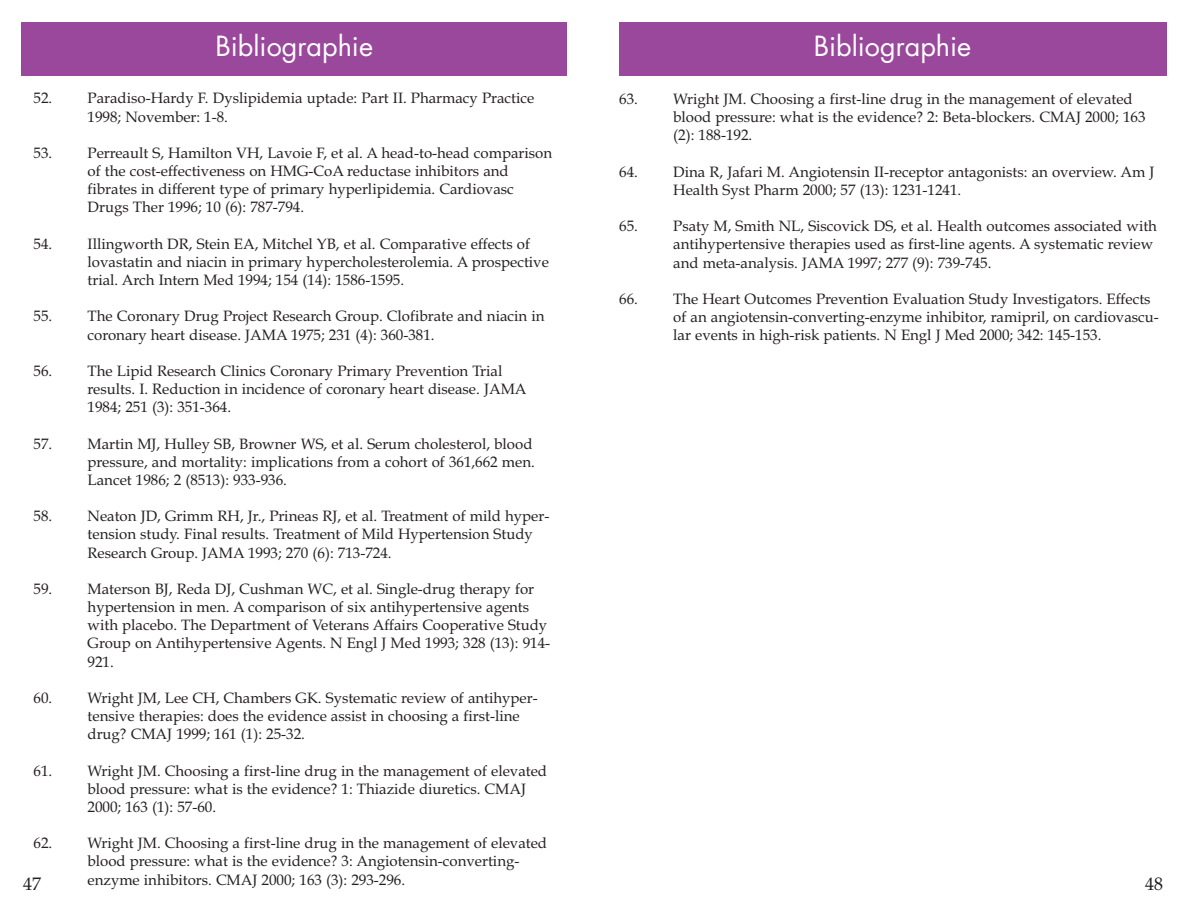
<style>
.page{position:relative;width:1188px;height:918px;background:#fff}
.page>*{position:absolute;margin:0;border:0;box-sizing:border-box;transform-origin:0 0}
.t1{font:27px "Futura";color:#fff}
.t2{font:18px "Book Antiqua";color:#231f20}
.t3{font:15px/18.1px "Book Antiqua";color:#231f20}
</style>
<div class="page">
<div style="left:619px;top:22px;width:547px;height:54px;background:#9a489b"></div>
<div style="left:22px;top:22px;width:545px;height:54px;background:#9a489b"></div>
<h1 class="t1" style="left:216px;top:34px;width:159px">Bibliographie</h1>
<h1 class="t1" style="left:814px;top:34px;width:159px">Bibliographie</h1>
<p class="t3" style="left:88px;top:91px;width:448px;text-indent:-54px">52. Paradiso-Hardy F. Dyslipidemia uptade: Part II. Pharmacy Practice<br>1998; November: 1-8.</p>
<p class="t3" style="left:88px;top:146px;width:466px;text-indent:-54px">53. Perreault S, Hamilton VH, Lavoie F, et al. A head-to-head comparison of the cost-effectiveness on HMG-CoA reductase inhibitors and fibrates in different type of primary hyperlipidemia. Cardiovasc Drugs Ther 1996; 10 (6): 787-794.</p>
<p class="t3" style="left:88px;top:236px;width:463px;text-indent:-54px">54. Illingworth DR, Stein EA, Mitchel YB, et al. Comparative effects of lovastatin and niacin in primary hypercholesterolemia. A prospective trial. Arch Intern Med 1994; 154 (14): 1586-1595.</p>
<p class="t3" style="left:88px;top:309px;width:458px;text-indent:-54px">55. The Coronary Drug Project Research Group. Clofibrate and niacin in coronary heart disease. JAMA 1975; 231 (4): 360-381.</p>
<p class="t3" style="left:88px;top:364px;width:440px;text-indent:-54px">56. The Lipid Research Clinics Coronary Primary Prevention Trial results. I. Reduction in incidence of coronary heart disease. JAMA<br>1984; 251 (3): 351-364.</p>
<p class="t3" style="left:88px;top:436px;width:449px;text-indent:-54px">57. Martin MJ, Hulley SB, Browner WS, et al. Serum cholesterol, blood pressure, and mortality: implications from a cohort of 361,662 men.<br>Lancet 1986; 2 (8513): 933-936.</p>
<p class="t3" style="left:88px;top:509px;width:463px;text-indent:-54px">58. Neaton JD, Grimm RH, Jr., Prineas RJ, et al. Treatment of mild hyper&shy;tension study. Final results. Treatment of Mild Hypertension Study<br>Research Group. JAMA 1993; 270 (6): 713-724.</p>
<p class="t3" style="left:88px;top:582px;width:464px;text-indent:-54px">59. Materson BJ, Reda DJ, Cushman WC, et al. Single-drug therapy for hypertension in men. A comparison of six antihypertensive agents with placebo. The Department of Veterans Affairs Cooperative Study Group on Antihypertensive Agents. N Engl J Med 1993; 328 (13): 914- 921.</p>
<p class="t3" style="left:88px;top:691px;width:452px;text-indent:-54px">60. Wright JM, Lee CH, Chambers GK. Systematic review of antihyper&shy;tensive therapies: does the evidence assist in choosing a first-line drug? CMAJ 1999; 161 (1): 25-32.</p>
<p class="t3" style="left:88px;top:763px;width:461px;text-indent:-54px">61. Wright JM. Choosing a first-line drug in the management of elevated blood pressure: what is the evidence? 1: Thiazide diuretics. CMAJ<br>2000; 163 (1): 57-60.</p>
<p class="t3" style="left:88px;top:836px;width:461px;text-indent:-54px">62. Wright JM. Choosing a first-line drug in the management of elevated blood pressure: what is the evidence? 3: Angiotensin-converting&shy;enzyme inhibitors. CMAJ 2000; 163 (3): 293-296.</p>
<p class="t2" style="left:23px;top:876px;width:19px">47</p>
<p class="t3" style="left:673px;top:92px;width:474px;text-indent:-54px">63. Wright JM. Choosing a first-line drug in the management of elevated blood pressure: what is the evidence? 2: Beta-blockers. CMAJ 2000; 163 (2): 188-192.</p>
<p class="t3" style="left:673px;top:164px;width:483px;text-indent:-54px">64. Dina R, Jafari M. Angiotensin II-receptor antagonists: an overview. Am J<br>Health Syst Pharm 2000; 57 (13): 1231-1241.</p>
<p class="t3" style="left:673px;top:219px;width:485px;text-indent:-54px">65. Psaty M, Smith NL, Siscovick DS, et al. Health outcomes associated with antihypertensive therapies used as first-line agents. A systematic review and meta-analysis. JAMA 1997; 277 (9): 739-745.</p>
<p class="t3" style="left:673px;top:291px;width:487px;text-indent:-54px">66. The Heart Outcomes Prevention Evaluation Study Investigators. Effects of an angiotensin-converting-enzyme inhibitor, ramipril, on cardiovascu&shy;lar events in high-risk patients. N Engl J Med 2000; 342: 145-153.</p>
<p class="t2" style="left:1145px;top:876px;width:19px">48</p>
</div>
